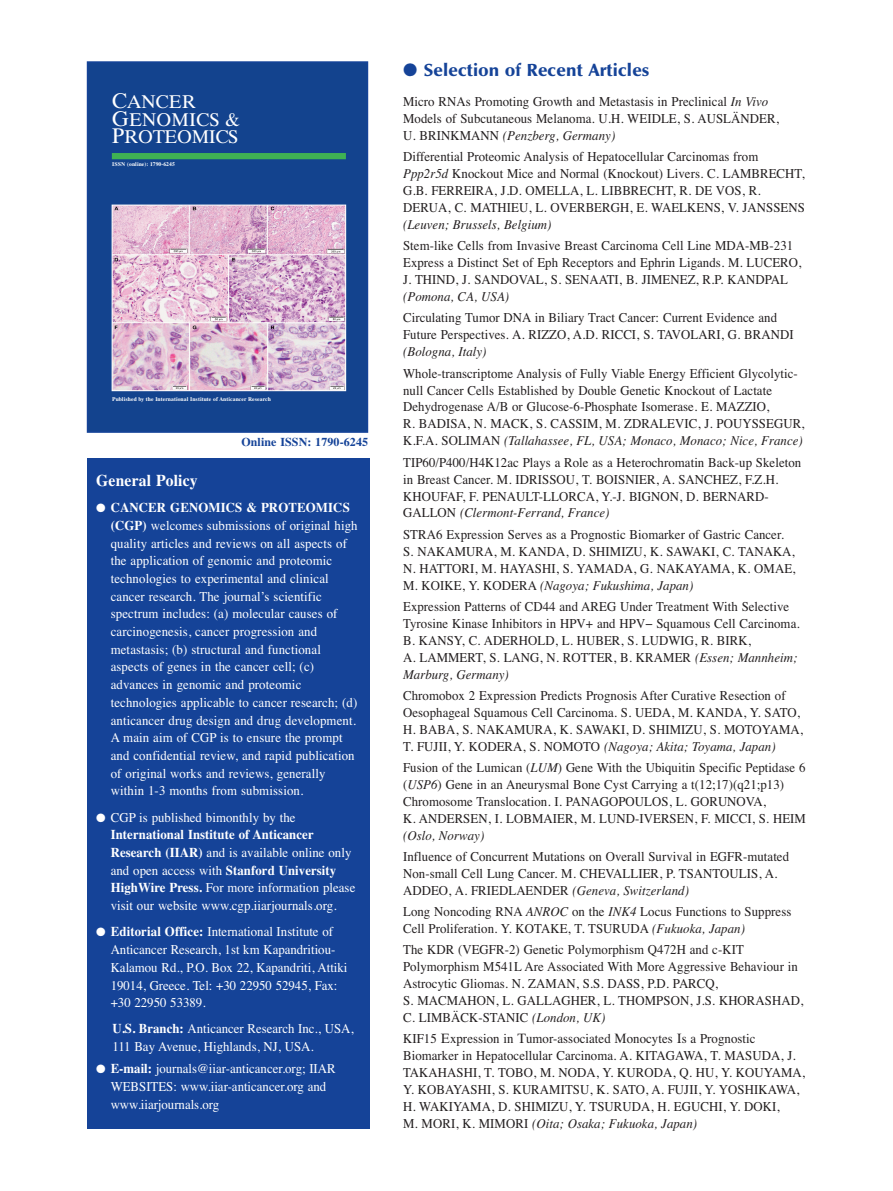
<style>
.page{position:relative;width:893px;height:1191px;background:#fff}
.page>*{position:absolute;margin:0;border:0;box-sizing:border-box;transform-origin:0 0}
.t1{font:19.2px/17.7px "UB Times";letter-spacing:.01em;color:#fff}
.t2{font:18px "UB Optima Bold";letter-spacing:.01em;color:#154398}
.t3{font:700 16.5px "Times";letter-spacing:.01em;color:#fff;scale:.95 1}
.t4{font:13.5px/17px "Times";letter-spacing:.005em;color:#231f20;scale:.95 1}
.t5{font:13.5px/17.7px "Times";letter-spacing:.01em;color:#fff;scale:.95 1}
.t6{font:italic 13.5px "Times";letter-spacing:.005em;color:#231f20;scale:.95 1}
.t7{font:700 12px "Times";letter-spacing:.01em;color:#154398}
.t8{font:5.7px "UB Times Bold";letter-spacing:.01em;color:#fff}
.s1{font-size:22.05px}
.s2{font-weight:700}
.s3{font-style:italic}
</style>
<div class="page">
<div style="left:87px;top:458px;width:283px;height:671px;background:#154398"></div>
<div style="left:88px;top:63px;width:279px;height:368px;background:#13438e"></div>
<div style="left:112px;top:153px;width:234px;height:6px;background:#3fb253"></div>
<img style="left:114px;top:207px;width:230px;height:182px">
<div style="left:112px;top:205px;width:234px;height:186px;border:1px solid #fff"></div>
<div style="left:87px;top:61px;width:281px;height:372px;border:2px solid #154398"></div>
<h1 class="t1" style="left:112px;top:93px;width:130px"><span class="s1">C</span>ANCER<br><span class="s1">G</span>ENOMICS &amp;<br><span class="s1">P</span>ROTEOMICS</h1>
<p class="t8" style="left:112px;top:161px;width:64px">ISSN (online): 1790-6245</p>
<p class="t8" style="left:112px;top:396px;width:160px">Published by the International Institute of Anticancer Research</p>
<p class="t7" style="left:241px;top:434px;width:128px">Online ISSN: 1790-6245</p>
<p class="t3" style="left:96px;top:470px;width:108px">General Policy</p>
<p class="t5" style="left:111px;top:498px;width:261px;text-indent:-14px">● <span class="s2">CANCER GENOMICS &amp; PROTEOMICS (CGP)</span> welcomes submissions of original high quality articles and reviews on all aspects of the application of genomic and proteomic technologies to experimental and clinical cancer research. The journal’s scientific spectrum includes: (a) molecular causes of carcinogenesis, cancer progression and metastasis; (b) structural and functional aspects of genes in the cancer cell; (c) advances in genomic and proteomic technologies applicable to cancer research; (d) anticancer drug design and drug development.<br>A main aim of CGP is to ensure the prompt and confidential review, and rapid publication of original works and reviews, generally within 1-3 months from submission.</p>
<p class="t5" style="left:111px;top:808px;width:259px;text-indent:-14px">● CGP is published bimonthly by the <span class="s2">International Institute of Anticancer Research (IIAR)</span> and is available online only and open access with <span class="s2">Stanford University HighWire Press.</span> For more information please visit our website www.cgp.iiarjournals.org.</p>
<p class="t5" style="left:111px;top:923px;width:251px;text-indent:-14px">● <span class="s2">Editorial Office:</span> International Institute of Anticancer Research, 1st km Kapandritiou-Kalamou Rd., P.O. Box 22, Kapandriti, Attiki 19014, Greece. Tel: +30 22950 52945, Fax: +30 22950 53389.</p>
<p class="t5" style="left:112px;top:1020px;width:255px"><span class="s2">U.S. Branch:</span> Anticancer Research Inc., USA,<br>111 Bay Avenue, Highlands, NJ, USA.</p>
<p class="t5" style="left:111px;top:1059px;width:238px;text-indent:-14px">● <span class="s2">E-mail:</span> journals@iiar-anticancer.org; IIAR<br>WEBSITES: www.iiar-anticancer.org and www.iiarjournals.org</p>
<h2 class="t2" style="left:403px;top:60px;width:248px">● Selection of Recent Articles</h2>
<p class="t4" style="left:403px;top:93px;width:397px">Micro RNAs Promoting Growth and Metastasis in Preclinical <span class="s3">In Vivo<br></span>Models of Subcutaneous Melanoma. U.H. WEIDLE, S. AUSLÄNDER,<br>U. BRINKMANN <span class="s3">(Penzberg, Germany)</span></p>
<p class="t4" style="left:403px;top:148px;width:424px">Differential Proteomic Analysis of Hepatocellular Carcinomas from <span class="s3">Ppp2r5d</span> Knockout Mice and Normal (Knockout) Livers. C. LAMBRECHT, G.B. FERREIRA, J.D. OMELLA, L. LIBBRECHT, R. DE VOS, R.<br>DERUA, C. MATHIEU, L. OVERBERGH, E. WAELKENS, V. JANSSENS</p>
<p class="t6" style="left:403px;top:217px;width:158px">(Leuven; Brussels, Belgium)</p>
<p class="t4" style="left:403px;top:237px;width:421px">Stem-like Cells from Invasive Breast Carcinoma Cell Line MDA-MB-231<br>Express a Distinct Set of Eph Receptors and Ephrin Ligands. M. LUCERO,<br>J. THIND, J. SANDOVAL, S. SENAATI, B. JIMENEZ, R.P. KANDPAL</p>
<p class="t6" style="left:403px;top:289px;width:113px">(Pomona, CA, USA)</p>
<p class="t4" style="left:403px;top:309px;width:413px">Circulating Tumor DNA in Biliary Tract Cancer: Current Evidence and<br>Future Perspectives. A. RIZZO, A.D. RICCI, S. TAVOLARI, G. BRANDI</p>
<p class="t6" style="left:403px;top:344px;width:89px">(Bologna, Italy)</p>
<p class="t4" style="left:403px;top:364px;width:424px">Whole-transcriptome Analysis of Fully Viable Energy Efficient Glycolytic&shy;null Cancer Cells Established by Double Genetic Knockout of Lactate Dehydrogenase A/B or Glucose-6-Phosphate Isomerase. E. MAZZIO,<br>R. BADISA, N. MACK, S. CASSIM, M. ZDRALEVIC, J. POUYSSEGUR, K.F.A. SOLIMAN <span class="s3">(Tallahassee, FL, USA; Monaco, Monaco; Nice, France)</span></p>
<p class="t4" style="left:403px;top:453px;width:421px">TIP60/P400/H4K12ac Plays a Role as a Heterochromatin Back-up Skeleton in Breast Cancer. M. IDRISSOU, T. BOISNIER, A. SANCHEZ, F.Z.H.<br>KHOUFAF, F. PENAULT-LLORCA, Y.-J. BIGNON, D. BERNARD-GALLON <span class="s3">(Clermont-Ferrand, France)</span></p>
<p class="t4" style="left:403px;top:525px;width:415px">STRA6 Expression Serves as a Prognostic Biomarker of Gastric Cancer.<br>S. NAKAMURA, M. KANDA, D. SHIMIZU, K. SAWAKI, C. TANAKA, N. HATTORI, M. HAYASHI, S. YAMADA, G. NAKAYAMA, K. OMAE, M. KOIKE, Y. KODERA <span class="s3">(Nagoya; Fukushima, Japan)</span></p>
<p class="t4" style="left:403px;top:597px;width:419px">Expression Patterns of CD44 and AREG Under Treatment With Selective Tyrosine Kinase Inhibitors in HPV+ and HPV− Squamous Cell Carcinoma.<br>B. KANSY, C. ADERHOLD, L. HUBER, S. LUDWIG, R. BIRK,<br>A. LAMMERT, S. LANG, N. ROTTER, B. KRAMER <span class="s3">(Essen; Mannheim; Marburg, Germany)</span></p>
<p class="t4" style="left:403px;top:686px;width:422px">Chromobox 2 Expression Predicts Prognosis After Curative Resection of Oesophageal Squamous Cell Carcinoma. S. UEDA, M. KANDA, Y. SATO, H. BABA, S. NAKAMURA, K. SAWAKI, D. SHIMIZU, S. MOTOYAMA, T. FUJII, Y. KODERA, S. NOMOTO <span class="s3">(Nagoya; Akita; Toyama, Japan)</span></p>
<p class="t4" style="left:403px;top:758px;width:426px">Fusion of the Lumican (<span class="s3">LUM</span>) Gene With the Ubiquitin Specific Peptidase 6 (<span class="s3">USP6</span>) Gene in an Aneurysmal Bone Cyst Carrying a t(12;17)(q21;p13)<br>Chromosome Translocation. I. PANAGOPOULOS, L. GORUNOVA,<br>K. ANDERSEN, I. LOBMAIER, M. LUND-IVERSEN, F. MICCI, S. HEIM</p>
<p class="t6" style="left:403px;top:827px;width:87px">(Oslo, Norway)</p>
<p class="t4" style="left:403px;top:847px;width:408px">Influence of Concurrent Mutations on Overall Survival in EGFR-mutated<br>Non-small Cell Lung Cancer. M. CHEVALLIER, P. TSANTOULIS, A.<br>ADDEO, A. FRIEDLAENDER <span class="s3">(Geneva, Switzerland)</span></p>
<p class="t4" style="left:403px;top:903px;width:410px">Long Noncoding RNA <span class="s3">ANROC</span> on the <span class="s3">INK4</span> Locus Functions to Suppress<br>Cell Proliferation. Y. KOTAKE, T. TSURUDA <span class="s3">(Fukuoka, Japan)</span></p>
<p class="t4" style="left:403px;top:941px;width:423px">The KDR (VEGFR-2) Genetic Polymorphism Q472H and c-KIT Polymorphism M541L Are Associated With More Aggressive Behaviour in Astrocytic Gliomas. N. ZAMAN, S.S. DASS, P.D. PARCQ,<br>S. MACMAHON, L. GALLAGHER, L. THOMPSON, J.S. KHORASHAD, C. LIMBÄCK-STANIC <span class="s3">(London, UK)</span></p>
<p class="t4" style="left:403px;top:1030px;width:425px">KIF15 Εxpression in Τumor-associated Μonocytes Ιs a Prognostic Biomarker in Hepatocellular Carcinoma. A. KITAGAWA, T. MASUDA, J.<br>TAKAHASHI, T. TOBO, M. NODA, Y. KURODA, Q. HU, Y. KOUYAMA, Y. KOBAYASHI, S. KURAMITSU, K. SATO, A. FUJII, Y. YOSHIKAWA, H. WAKIYAMA, D. SHIMIZU, Y. TSURUDA, H. EGUCHI, Y. DOKI,<br>M. MORI, K. MIMORI <span class="s3">(Oita; Osaka; Fukuoka, Japan)</span></p>
</div>
